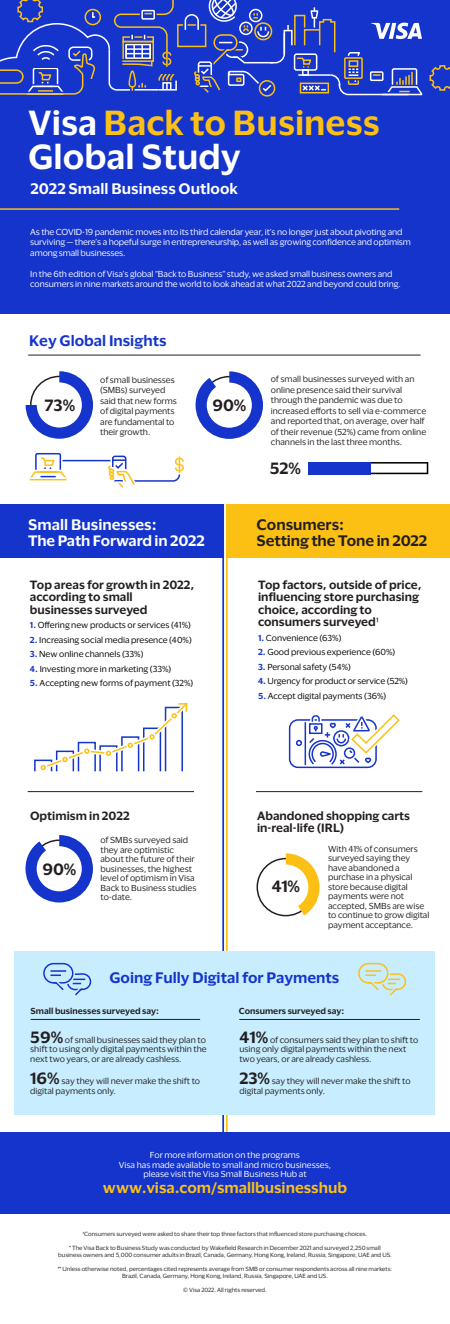
<style>
.page{position:relative;width:450px;height:1324px;background:#fff}
.page>*{position:absolute;margin:0;border:0;box-sizing:border-box;transform-origin:0 0}
.t1{font:600 32px/34.5px "Visa Dialect";color:#fff}
.t2{font:600 15px "Visa Dialect";letter-spacing:-.015em;color:#231f20}
.t3{font:600 14px "Visa Dialect";color:#1434cb}
.t4{font:600 14px "Visa Dialect";color:#fff}
.t5{font:600 14px/16px "Visa Dialect";letter-spacing:-.01em;color:#231f20}
.t6{font:600 14px "Visa Dialect";color:#fcc015}
.t7{font:600 13.85px "Visa Dialect";letter-spacing:-.01em;color:#fff}
.t8{font:600 11px/12.5px "Visa Dialect";color:#231f20}
.t9{font:8px/9.5px "Visa Dialect";color:#231f20}
.t10{font:8px/10.5px "Visa Dialect";letter-spacing:-.01em;color:#fff}
.t11{font:8px "Visa Dialect";color:#000}
.t12{font:600 8px "Visa Dialect";color:#231f20}
.t13{font:5.5px/7px "Visa Dialect";color:#231f20;text-align:center}
.s1{color:#fcc015}
.s2{font-weight:600;color:#1434cb}
.s3{font-weight:400}
.s4{font-weight:600;font-size:15px}
</style>
<div class="page">
<hr style="left:226px;top:504px;width:2px;height:646px;background:#fcc015">
<hr style="left:222px;top:504px;width:2px;height:646px;background:#1434cb">
<div style="left:15px;top:951px;width:420px;height:163px;background:#c7edff"></div>
<div style="left:0;top:0;width:450px;height:313px;background:#1434cb"></div>
<div style="left:0;top:1132px;width:450px;height:82px;background:#1434cb"></div>
<svg style="left:29px;top:453px;width:38px;height:28px"></svg>
<svg style="left:371px;top:462px;width:57px;height:12px"></svg>
<div style="left:308px;top:462px;width:63px;height:12px;background:#1434cb"></div>
<div style="left:42px;top:961px;width:33px;height:24px;border:4px solid #c7edff;border-radius:10px"></div>
<div style="left:43px;top:963px;width:30px;height:20px;border:2px solid #1434cb;border-radius:10px"></div>
<svg style="left:50px;top:970px;width:41px;height:26px"></svg>
<div style="left:357px;top:961px;width:33px;height:24px;border:4px solid #c7edff;border-radius:10px"></div>
<div style="left:358px;top:963px;width:30px;height:20px;border:2px solid #fcc015;border-radius:10px"></div>
<svg style="left:365px;top:970px;width:41px;height:26px"></svg>
<hr style="left:31px;top:1019px;width:169px;height:1px;background:#231f20">
<hr style="left:239px;top:1019px;width:181px;height:1px;background:#231f20">
<svg style="left:26px;top:835px;width:67px;height:67px"></svg>
<div style="left:37px;top:846px;width:45px;height:45px;background:#fff;border-radius:50%"></div>
<svg style="left:26px;top:371px;width:67px;height:68px"></svg>
<div style="left:37px;top:382px;width:45px;height:45px;background:#fff;border-radius:50%"></div>
<div style="left:257px;top:858px;width:58px;height:58px;border:2px solid #231f20;border-radius:50%"></div>
<svg style="left:286px;top:853px;width:34px;height:62px"></svg>
<div style="left:263px;top:864px;width:45px;height:45px;background:#fff;border-radius:50%"></div>
<div style="left:226px;top:504px;width:223px;height:53px;background:#fcc015"></div>
<div style="left:0;top:504px;width:223px;height:53px;background:#1434cb"></div>
<svg style="left:196px;top:371px;width:67px;height:68px"></svg>
<div style="left:207px;top:382px;width:45px;height:46px;background:#fff;border-radius:50%"></div>
<hr style="left:28px;top:355px;width:393px;height:1px;background:#231f20">
<hr style="left:28px;top:791px;width:166px;height:1px;background:#231f20">
<hr style="left:256px;top:791px;width:166px;height:1px;background:#231f20">
<hr style="left:63px;top:460px;width:50px;height:1px;background:#1434cb">
<div style="left:257px;top:79px;width:20px;height:19px;border:5px solid #1434cb;border-radius:50%"></div>
<div style="left:259px;top:80px;width:16px;height:17px;border:2px solid #fcc015;border-radius:50%"></div>
<svg style="left:429px;top:65px;width:21px;height:26px"></svg>
<svg style="left:0;top:0;width:423px;height:96px"></svg>
<hr style="left:0;top:208px;width:399px;height:2px;background:#fcc015">
<div style="left:112px;top:455px;width:14px;height:26px;border:2px solid #1434cb;border-radius:2px"></div>
<svg style="left:107px;top:456px;width:77px;height:32px"></svg>
<div style="left:34px;top:759px;width:18px;height:13px;border:2px solid #1434cb"></div>
<svg style="left:37px;top:702px;width:151px;height:70px"></svg>
<div style="left:289px;top:719px;width:88px;height:49px;border:2px solid #1434cb;border-radius:8px"></div>
<hr style="left:305px;top:722px;width:1px;height:43px;background:#1434cb">
<svg style="left:296px;top:740px;width:6px;height:6px"></svg>
<svg style="left:308px;top:714px;width:92px;height:52px"></svg>
<h1 class="t1" style="left:28px;top:103px;width:353px">Visa <span class="s1">Back to Business<br></span>Global Study</h1>
<h1 class="t4" style="left:30px;top:177px;width:209px">2022 Small Business Outlook</h1>
<p class="t10" style="left:30px;top:226px;width:382px">As the COVID-19 pandemic moves into its third calendar year, it’s no longer just about pivoting and surviving — there’s a hopeful surge in entrepreneurship, as well as growing confidence and optimism among small businesses.</p>
<p class="t10" style="left:30px;top:268px;width:372px">In the 6th edition of Visa’s global “Back to Business” study, we asked small business owners and consumers in nine markets around the world to look ahead at what 2022 and beyond could bring.</p>
<h2 class="t3" style="left:29px;top:330px;width:139px">Key Global Insights</h2>
<p class="t2" style="left:44px;top:393px;width:32px">73%</p>
<p class="t9" style="left:100px;top:374px;width:78px;line-height:10.5px">of small businesses (SMBs) surveyed said that new forms of digital payments are fundamental to their growth.</p>
<p class="t2" style="left:213px;top:393px;width:35px">90%</p>
<p class="t9" style="left:271px;top:373px;width:157px;line-height:10.5px">of small businesses surveyed with an online presence said their survival through the pandemic was due to increased efforts to sell via e-commerce and reported that, on average, over half of their revenue (52%) came from online channels in the last three months.</p>
<h2 class="t2" style="left:270px;top:456px;width:33px">52%</h2>
<p class="t4" style="left:28px;top:513px;width:130px">Small Businesses:</p>
<p class="t7" style="left:28px;top:529px;width:178px">The Path Forward in 2022</p>
<p class="t8" style="left:30px;top:577px;width:166px">Top areas for growth in 2022, according to small businesses surveyed</p>
<p class="t11" style="left:30px;top:619px;width:162px"><span class="s2">1.</span> Offering new products or services (41%)</p>
<p class="t11" style="left:30px;top:633px;width:163px"><span class="s2">2.</span> Increasing social media presence (40%)</p>
<p class="t11" style="left:30px;top:648px;width:115px"><span class="s2">3.</span> New online channels (33%)</p>
<p class="t11" style="left:30px;top:662px;width:143px"><span class="s2">4.</span> Investing more in marketing (33%)</p>
<p class="t11" style="left:30px;top:677px;width:165px"><span class="s2">5.</span> Accepting new forms of payment (32%)</p>
<p class="t5" style="left:257px;top:515px;width:172px">Consumers:<br>Setting the Tone in 2022</p>
<p class="t8" style="left:258px;top:577px;width:165px">Top factors, outside of price, influencing store purchasing choice, according to consumers surveyed<span class="s3">1</span></p>
<p class="t11" style="left:258px;top:631px;width:85px"><span class="s2">1.</span> Convenience (63%)</p>
<p class="t11" style="left:258px;top:646px;width:139px"><span class="s2">2.</span> Good previous experience (60%)</p>
<p class="t11" style="left:258px;top:660px;width:94px"><span class="s2">3.</span> Personal safety (54%)</p>
<p class="t11" style="left:258px;top:675px;width:151px"><span class="s2">4.</span> Urgency for product or service (52%)</p>
<p class="t11" style="left:258px;top:689px;width:130px"><span class="s2">5.</span> Accept digital payments (36%)</p>
<p class="t8" style="left:30px;top:808px;width:101px">Optimism in 2022</p>
<p class="t2" style="left:43px;top:857px;width:35px">90%</p>
<p class="t9" style="left:100px;top:834px;width:98px">of SMBs surveyed said they are optimistic about the future of their businesses, the highest level of optimism in Visa<br>Back to Business studies to-date.</p>
<p class="t8" style="left:257px;top:808px;width:155px">Abandoned shopping carts in-real-life (IRL)</p>
<p class="t2" style="left:272px;top:875px;width:30px">41%</p>
<p class="t9" style="left:328px;top:843px;width:103px">With 41% of consumers surveyed saying they have abandoned a purchase in a physical store because digital payments were not accepted, SMBs are wise to continue to grow digital payment acceptance.</p>
<p class="t3" style="left:109px;top:966px;width:231px">Going Fully Digital for Payments</p>
<p class="t12" style="left:31px;top:1004px;width:130px">Small businesses surveyed say:</p>
<p class="t9" style="left:30px;top:1034px;width:178px;text-align:justify"><span class="s4">59%</span> of small businesses said they plan to shift to using only digital payments within the next two years, or are already cashless.</p>
<p class="t9" style="left:30px;top:1076px;width:171px"><span class="s4">16%</span> say they will never make the shift to digital payments only.</p>
<p class="t12" style="left:239px;top:1004px;width:107px">Consumers surveyed say:</p>
<p class="t9" style="left:239px;top:1034px;width:180px"><span class="s4">41%</span> of consumers said they plan to shift to using only digital payments within the next two years, or are already cashless.</p>
<p class="t9" style="left:239px;top:1076px;width:173px"><span class="s4">23%</span> say they will never make the shift to digital payments only.</p>
<p class="t10" style="left:119px;top:1149px;width:214px;line-height:9.5px;text-align:center">For more information on the programs<br>Visa has made available to small and micro businesses, please visit the Visa Small Business Hub at</p>
<p class="t6" style="left:103px;top:1176px;width:246px">www.visa.com/smallbusinesshub</p>
<p class="t13" style="left:83px;top:1229px;width:286px">1Consumers surveyed were asked to share their top three factors that influenced store purchasing choices.</p>
<p class="t13" style="left:58px;top:1243px;width:335px">* The Visa Back to Business Study was conducted by Wakefield Research in December 2021 and surveyed 2,250 small business owners and 5,000 consumer adults in Brazil, Canada, Germany, Hong Kong, Ireland, Russia, Singapore, UAE and US.</p>
<p class="t13" style="left:58px;top:1264px;width:336px">** Unless otherwise noted, percentages cited represents average from SMB or consumer respondents across all nine markets:<br>Brazil, Canada, Germany, Hong Kong, Ireland, Russia, Singapore, UAE and US.</p>
<p class="t13" style="left:183px;top:1285px;width:85px">© Visa 2022. All rights reserved.</p>
</div>
